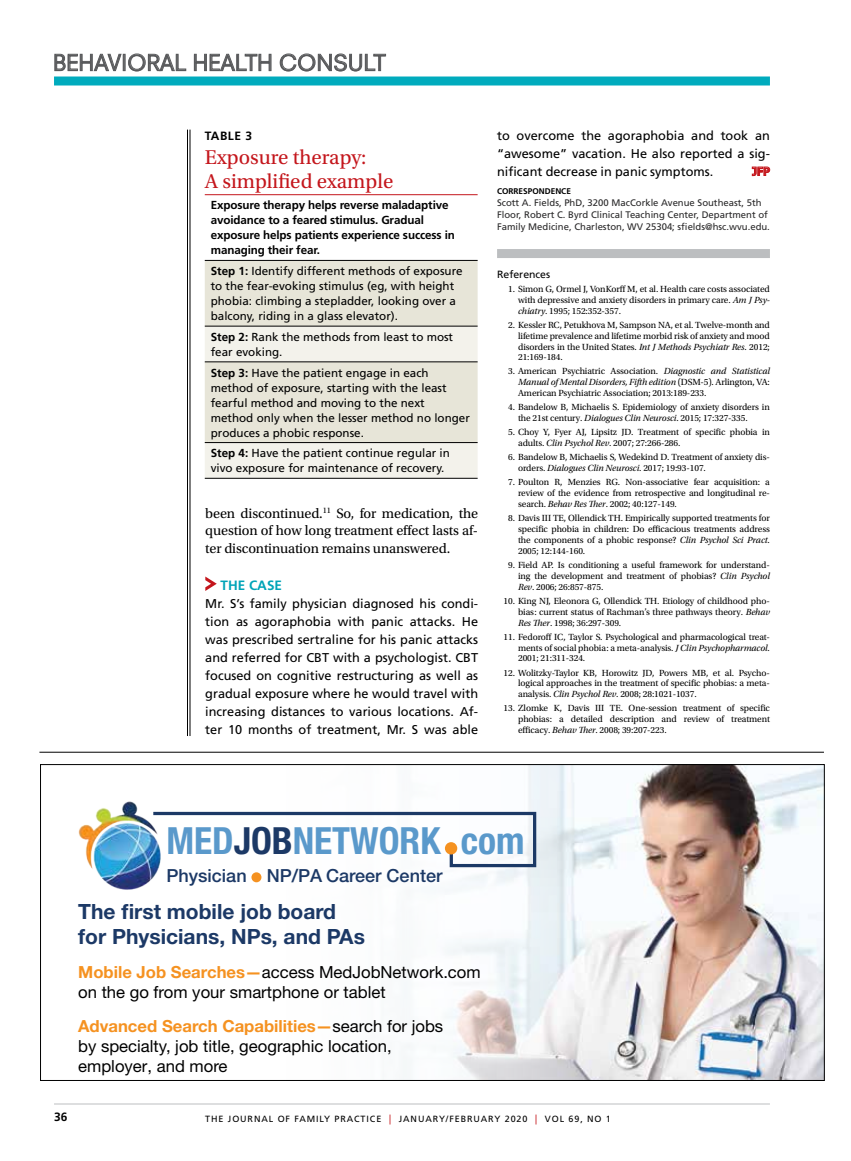
<style>
.page{position:relative;width:851px;height:1161px;background:#fff}
.page>*{position:absolute;margin:0;border:0;box-sizing:border-box;transform-origin:0 0}
.t1{font:700 condensed 37.5px "Helvetica Neue LT Std";color:#5a99cb}
.t2{font:21.75px "Neuzeit SLT Std";color:#58595b}
.t3{font:700 21px/25.5px "Helvetica Neue LT Std";color:#1c3966}
.t4{font:21px/24px "Utopia Std";color:#c4161c}
.t5{font:500 18px "Helvetica Neue LT Std";color:#1c3966}
.t6{font:16.65px/20px "Helvetica Neue LT Std";color:#000}
.t7{font:14.25px/18px "Utopia Std";letter-spacing:-.01em;color:#000;text-align:justify}
.t8{font:700 13.5px "Frutiger LT Std";color:#00a4b8}
.t9{font:12.75px/18px "Frutiger LT Std";color:#000;text-align:justify}
.t10{font:700 12px "Frutiger LT Std";letter-spacing:.04em;color:#000}
.t11{font:11.7px/15px "Frutiger LT Std";color:#000}
.t12{font:700 11.7px/15px "Frutiger LT Std";letter-spacing:-.01em;color:#000}
.t13{font:11.25px "Neuzeit SLT Std Book Heavy SC800";color:#c4161c}
.t14{font:10.5px "Frutiger LT Std";color:#000}
.t15{font:9.45px/12px "Frutiger LT Std";color:#292829}
.t16{font:9.3px/10.8px "Utopia Std";letter-spacing:-.01em;color:#000;text-align:justify}
.t17{font:9px "Frutiger LT Std";letter-spacing:.1em;color:#000}
.t18{font:700 8.25px "Frutiger LT Std";color:#000}
.s1{font-weight:700}
.s2{font-style:italic}
.s3{color:#1c3966}
.s4{font-weight:700;color:#f59221}
.s5{font-size:9.9px;color:#c4161c}
</style>
<div class="page">
<div style="left:54px;top:77px;width:716px;height:9px;background:#00abbd"></div>
<hr style="left:54px;top:1104px;width:716px;height:1px;background:#bcbec0">
<svg style="left:54px;top:53px;width:132px;height:19px"></svg>
<svg style="left:194px;top:53px;width:78px;height:19px"></svg>
<svg style="left:279px;top:53px;width:107px;height:19px"></svg>
<hr style="left:190px;top:130px;width:1px;height:606px;background:#000">
<hr style="left:187px;top:130px;width:1px;height:606px;background:#000">
<svg style="left:205px;top:577px;width:12px;height:14px"></svg>
<div style="left:497px;top:249px;width:273px;height:9px;background:#bcbec0"></div>
<svg style="left:751px;top:166px;width:19px;height:10px"></svg>
<div style="left:205px;top:261px;width:272px;height:65px;background:#e7e5d8"></div>
<svg style="left:205px;top:327px;width:272px;height:151px;background:#ebeadf"></svg>
<hr style="left:205px;top:260px;width:272px;height:1px;background:#000">
<hr style="left:205px;top:326px;width:272px;height:1px;background:#000">
<hr style="left:205px;top:361px;width:272px;height:1px;background:#000">
<hr style="left:205px;top:442px;width:272px;height:1px;background:#000">
<hr style="left:205px;top:478px;width:272px;height:1px;background:#000">
<hr style="left:205px;top:194px;width:272px;height:1px;background:#c4161c">
<img style="left:403px;top:766px;width:419px;height:313px">
<div style="left:40px;top:765px;width:673px;height:302px;background:#fff;opacity:.5"></div>
<img style="left:78px;top:801px;width:83px;height:89px">
<div style="left:251px;top:872px;width:10px;height:10px;background:#f59221;border-radius:50%"></div>
<svg style="left:150px;top:810px;width:388px;height:59px"></svg>
<div style="left:445px;top:842px;width:12px;height:12px;background:#f59221;border-radius:50%"></div>
<hr style="left:39px;top:752px;width:784px;height:1px;background:#000">
<h2 class="t2" style="left:53px;top:49px;width:334px">BEHAVIORAL HEALTH CONSULT</h2>
<p class="t10" style="left:205px;top:128px;width:49px">TABLE 3</p>
<h3 class="t4" style="left:205px;top:145px;width:190px">Exposure therapy:<br>A simplified example</h3>
<p class="t12" style="left:211px;top:198px;width:245px">Exposure therapy helps reverse maladaptive avoidance to a feared stimulus. Gradual exposure helps patients experience success in managing their fear.</p>
<p class="t11" style="left:211px;top:264px;width:253px"><span class="s1">Step 1:</span> Identify different methods of exposure to the fear-evoking stimulus (eg, with height phobia: climbing a stepladder, looking over a balcony, riding in a glass elevator).</p>
<p class="t11" style="left:211px;top:329px;width:244px"><span class="s1">Step 2:</span> Rank the methods from least to most fear evoking.</p>
<p class="t11" style="left:211px;top:365px;width:261px"><span class="s1">Step 3:</span> Have the patient engage in each method of exposure, starting with the least fearful method and moving to the next method only when the lesser method no longer produces a phobic response.</p>
<p class="t11" style="left:211px;top:446px;width:241px"><span class="s1">Step 4:</span> Have the patient continue regular in vivo exposure for maintenance of recovery.</p>
<h3 class="t7" style="left:205px;top:504px;width:274px">been discontinued.<sup>11</sup> So, for medication, the question of how long treatment effect lasts af&shy;ter discontinuation remains unanswered.</h3>
<h3 class="t8" style="left:220px;top:577px;width:63px">THE CASE</h3>
<p class="t9" style="left:205px;top:594px;width:274px">Mr. S’s family physician diagnosed his condi&shy;tion as agoraphobia with panic attacks. He was prescribed sertraline for his panic attacks and referred for CBT with a psychologist. CBT focused on cognitive restructuring as well as gradual exposure where he would travel with increasing distances to various locations. Af&shy;ter 10 months of treatment, Mr. S was able</p>
<h3 class="t9" style="left:497px;top:126px;width:274px">to overcome the agoraphobia and took an “awesome” vacation. He also reported a sig&shy;nificant decrease in panic symptoms.</h3>
<p class="t13" style="left:752px;top:164px;width:19px">JFP</p>
<p class="t18" style="left:497px;top:186px;width:75px">CORRESPONDENCE</p>
<p class="t15" style="left:497px;top:196px;width:274px">Scott A. Fields, PhD, 3200 MacCorkle Avenue Southeast, 5th<br>Floor, Robert C. Byrd Clinical Teaching Center, Department of<br>Family Medicine, Charleston, WV 25304; sfields@hsc.wvu.edu.</p>
<p class="t14" style="left:497px;top:268px;width:55px">References</p>
<p class="t16" style="left:518px;top:284px;width:253px;text-indent:-10px">1. Simon G, Ormel J, VonKorff M, et al. Health care costs associated with depressive and anxiety disorders in primary care. <span class="s2">Am J Psy&shy;chiatry</span>. 1995; 152:352-357.</p>
<p class="t16" style="left:518px;top:320px;width:253px;text-indent:-10px">2. Kessler RC, Petukhova M, Sampson NA, et al. Twelve‐month and lifetime prevalence and lifetime morbid risk of anxiety and mood disorders in the United States. <span class="s2">Int J Methods Psychiatr Res</span>. 2012; 21:169-184.</p>
<p class="t16" style="left:518px;top:366px;width:253px;text-indent:-10px">3. American Psychiatric Association. <span class="s2">Diagnostic and Statistical Manual of Mental Disorders, Fifth edition</span> (DSM-5). Arlington, VA:<br>American Psychiatric Association; 2013:189-233.</p>
<p class="t16" style="left:518px;top:402px;width:253px;text-indent:-10px">4. Bandelow B, Michaelis S. Epidemiology of anxiety disorders in the 21st century. <span class="s2">Dialogues Clin Neurosci</span>. 2015; 17:327-335.</p>
<p class="t16" style="left:518px;top:427px;width:253px;text-indent:-10px">5. Choy Y, Fyer AJ, Lipsitz JD. Treatment of specific phobia in adults. <span class="s2">Clin Psychol Rev</span>. 2007; 27:266-286.</p>
<p class="t16" style="left:518px;top:452px;width:253px;text-indent:-10px">6. Bandelow B, Michaelis S, Wedekind D. Treatment of anxiety dis&shy;orders. <span class="s2">Dialogues Clin Neurosci</span>. 2017; 19:93-107.</p>
<p class="t16" style="left:518px;top:477px;width:253px;text-indent:-10px">7. Poulton R, Menzies RG. Non-associative fear acquisition: a review of the evidence from retrospective and longitudinal re&shy;search. <span class="s2">Behav Res Ther</span>. 2002; 40:127-149.</p>
<p class="t16" style="left:518px;top:513px;width:253px;text-indent:-10px">8. Davis III TE, Ollendick TH. Empirically supported treatments for specific phobia in children: Do efficacious treatments address the components of a phobic response? <span class="s2">Clin Psychol Sci Pract</span>.<br>2005; 12:144-160.</p>
<p class="t16" style="left:518px;top:560px;width:253px;text-indent:-10px">9. Field AP. Is conditioning a useful framework for understand&shy;ing the development and treatment of phobias? <span class="s2">Clin Psychol Rev</span>. 2006; 26:857-875.</p>
<p class="t16" style="left:518px;top:596px;width:253px;text-indent:-14px">10. King NJ, Eleonora G, Ollendick TH. Etiology of childhood pho&shy;bias: current status of Rachman’s three pathways theory. <span class="s2">Behav Res Ther</span>. 1998; 36:297-309.</p>
<p class="t16" style="left:518px;top:631px;width:253px;text-indent:-14px">11. Fedoroff IC, Taylor S. Psychological and pharmacological treat&shy;ments of social phobia: a meta-analysis. <span class="s2">J Clin Psychopharmacol</span>.<br>2001; 21:311-324.</p>
<p class="t16" style="left:518px;top:667px;width:253px;text-indent:-14px">12. Wolitzky-Taylor KB, Horowitz JD, Powers MB, et al. Psycho&shy;logical approaches in the treatment of specific phobias: a meta&shy;analysis. <span class="s2">Clin Psychol Rev</span>. 2008; 28:1021-1037.</p>
<p class="t16" style="left:518px;top:703px;width:253px;text-indent:-14px">13. Zlomke K, Davis III TE. One-session treatment of specific phobias: a detailed description and review of treatment efficacy. <span class="s2">Behav Ther</span>. 2008; 39:207-223.</p>
<h1 class="t1" style="left:166px;top:818px;width:360px">MED<span class="s3">JOB</span>NETWORK com</h1>
<h3 class="t5" style="left:166px;top:865px;width:277px">Physician NP/PA Career Center</h3>
<h3 class="t3" style="left:78px;top:898px;width:288px">The first mobile job board for Physicians, NPs, and PAs</h3>
<h3 class="t6" style="left:78px;top:962px;width:404px"><span class="s4">Mobile Job Searches—</span>access MedJobNetwork.com on the go from your smartphone or tablet</h3>
<h3 class="t6" style="left:78px;top:1015px;width:366px"><span class="s4">Advanced Search Capabilities—</span>search for jobs by specialty, job title, geographic location, employer, and more</h3>
<p class="t10" style="left:54px;top:1110px;width:15px">36</p>
<p class="t17" style="left:205px;top:1113px;width:407px">THE JOURNAL OF FAMILY PRACTICE <span class="s5">|</span> JANUARY/FEBRUARY 2020 <span class="s5">|</span> VOL 69, NO 1</p>
</div>
